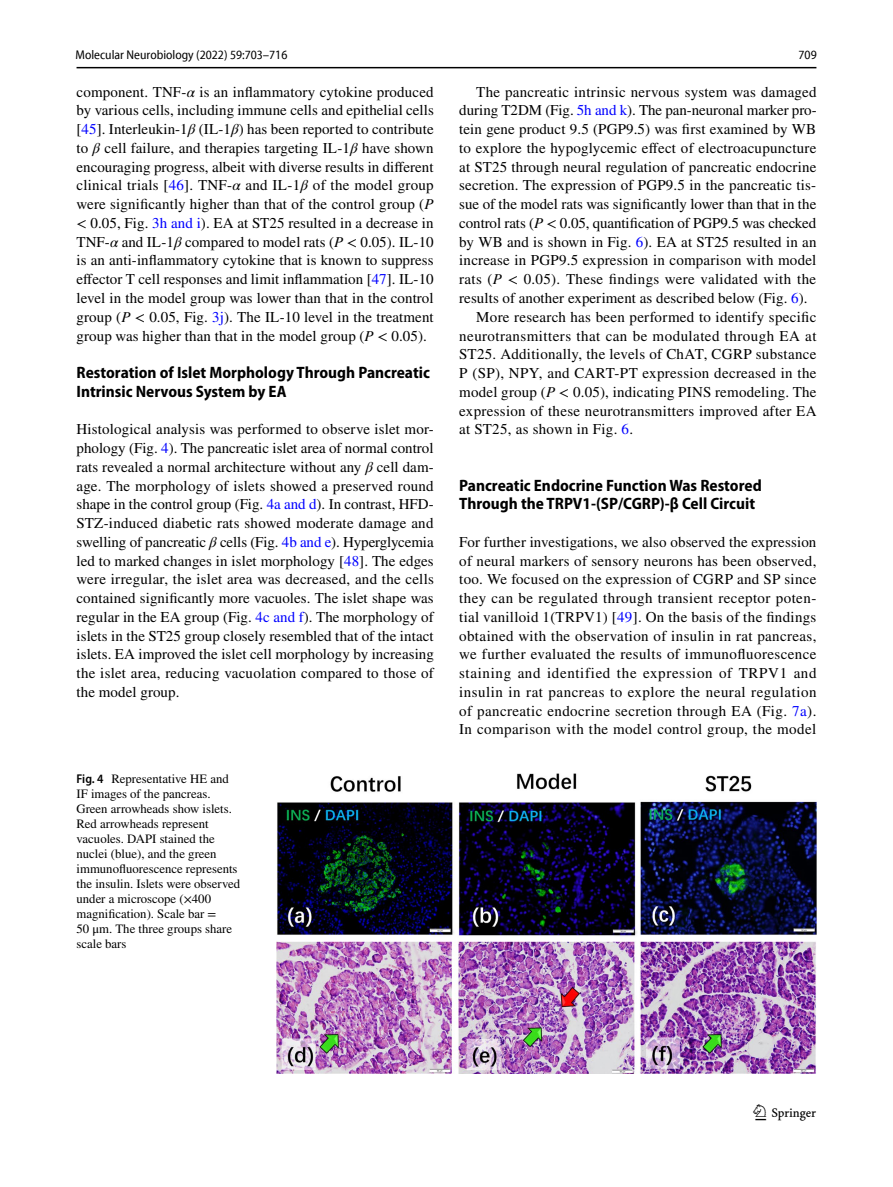
<style>
.page{position:relative;width:893px;height:1187px;background:#fff}
.page>*{position:absolute;margin:0;border:0;box-sizing:border-box;transform-origin:0 0}
.t1{font:22.5px "Springnew Regular 3";color:#000}
.t2{font:700 semi-condensed 16.5px/18.8px "Myriad Pro";color:#000}
.t3{font:15px/18.8px "STIX";letter-spacing:.015em;color:#000;text-align:justify}
.t4{font:15px "STIX";letter-spacing:-.005em;color:#000}
.t5{font:12.75px/15px "STIX";color:#000}
.t6{font:semi-condensed 12.75px "Myriad Pro Unic";color:#000}
.s1{font-style:italic}
.s2{color:#00f}
.s3{font-family:"Myriad Pro";font-weight:600;font-stretch:semi-condensed}
</style>
<div class="page">
<hr style="left:77px;top:67px;width:739px;height:1px;background:#000">
<img style="left:276px;top:773px;width:540px;height:300px">
<p class="t6" style="left:76px;top:50px;width:213px">Molecular Neurobiology (2022) 59:703–716</p>
<p class="t6" style="left:798px;top:50px;width:20px">709</p>
<p class="t3" style="left:77px;top:83px;width:359px">component. TNF-<span class="s1">α</span> is an inflammatory cytokine produced by various cells, including immune cells and epithelial cells [<span class="s2">45</span>]. Interleukin-1<span class="s1">β</span> (IL-1<span class="s1">β</span>) has been reported to contribute to <span class="s1">β</span> cell failure, and therapies targeting IL-1<span class="s1">β</span> have shown encouraging progress, albeit with diverse results in different clinical trials [<span class="s2">46</span>]. TNF-<span class="s1">α</span> and IL-1<span class="s1">β</span> of the model group were significantly higher than that of the control group (<span class="s1">P </span>&lt; 0.05, Fig. <span class="s2">3h and i</span>). EA at ST25 resulted in a decrease in TNF-<span class="s1">α</span> and IL-1<span class="s1">β</span> compared to model rats (<span class="s1">P</span> &lt; 0.05). IL-10 is an anti-inflammatory cytokine that is known to suppress effector T cell responses and limit inflammation [<span class="s2">47</span>]. IL-10 level in the model group was lower than that in the control group (<span class="s1">P</span> &lt; 0.05, Fig. <span class="s2">3j</span>). The IL-10 level in the treatment group was higher than that in the model group (<span class="s1">P</span> &lt; 0.05).</p>
<p class="t2" style="left:77px;top:363px;width:355px">Restoration of Islet Morphology Through Pancreatic<br>Intrinsic Nervous System by EA</p>
<p class="t3" style="left:77px;top:421px;width:359px">Histological analysis was performed to observe islet mor&shy;phology (Fig. <span class="s2">4</span>). The pancreatic islet area of normal control rats revealed a normal architecture without any <span class="s1">β</span> cell dam&shy;age. The morphology of islets showed a preserved round shape in the control group (Fig. <span class="s2">4a and d</span>). In contrast, HFD-STZ-induced diabetic rats showed moderate damage and swelling of pancreatic <span class="s1">β</span> cells (Fig. <span class="s2">4b and e</span>). Hyperglycemia led to marked changes in islet morphology [<span class="s2">48</span>]. The edges were irregular, the islet area was decreased, and the cells contained significantly more vacuoles. The islet shape was regular in the EA group (Fig. <span class="s2">4c and f</span>). The morphology of islets in the ST25 group closely resembled that of the intact islets. EA improved the islet cell morphology by increasing the islet area, reducing vacuolation compared to those of the model group.</p>
<p class="t5" style="left:77px;top:771px;width:165px"><span class="s3">Fig. 4</span> Representative HE and<br>IF images of the pancreas.<br>Green arrowheads show islets.<br>Red arrowheads represent vacuoles. DAPI stained the nuclei (blue), and the green immunofluorescence represents the insulin. Islets were observed under a microscope (×400 magnification). Scale bar =<br>50 μm. The three groups share scale bars</p>
<p class="t3" style="left:476px;top:83px;width:342px">The pancreatic intrinsic nervous system was damaged</p>
<p class="t4" style="left:459px;top:100px;width:359px">during T2DM (Fig. <span class="s2">5h and k</span>). The pan-neuronal marker pro-</p>
<p class="t3" style="left:459px;top:121px;width:358px">tein gene product 9.5 (PGP9.5) was first examined by WB</p>
<p class="t3" style="left:459px;top:139px;width:359px">to explore the hypoglycemic effect of electroacupuncture</p>
<p class="t3" style="left:459px;top:158px;width:359px">at ST25 through neural regulation of pancreatic endocrine</p>
<p class="t3" style="left:459px;top:177px;width:358px">secretion. The expression of PGP9.5 in the pancreatic tis-</p>
<p class="t3" style="left:459px;top:196px;width:359px">sue of the model rats was significantly lower than that in the</p>
<p class="t4" style="left:459px;top:212px;width:358px">control rats (<span class="s1">P</span> &lt; 0.05, quantification of PGP9.5 was checked</p>
<p class="t3" style="left:459px;top:233px;width:359px">by WB and is shown in Fig. <span class="s2">6</span>). EA at ST25 resulted in an</p>
<p class="t3" style="left:459px;top:252px;width:359px">increase in PGP9.5 expression in comparison with model</p>
<p class="t3" style="left:459px;top:271px;width:358px">rats (<span class="s1">P</span> &lt; 0.05). These findings were validated with the</p>
<p class="t3" style="left:459px;top:289px;width:350px">results of another experiment as described below (Fig. <span class="s2">6</span>).</p>
<p class="t3" style="left:476px;top:308px;width:342px">More research has been performed to identify specific</p>
<p class="t3" style="left:459px;top:327px;width:359px">neurotransmitters that can be modulated through EA at</p>
<p class="t3" style="left:459px;top:346px;width:359px">ST25. Additionally, the levels of ChAT, CGRP substance</p>
<p class="t3" style="left:459px;top:364px;width:359px">P (SP), NPY, and CART-PT expression decreased in the</p>
<p class="t3" style="left:459px;top:383px;width:359px">model group (<span class="s1">P</span> &lt; 0.05), indicating PINS remodeling. The</p>
<p class="t3" style="left:459px;top:402px;width:359px">expression of these neurotransmitters improved after EA</p>
<p class="t3" style="left:459px;top:421px;width:175px">at ST25, as shown in Fig. <span class="s2">6</span>.</p>
<p class="t2" style="left:459px;top:476px;width:304px">Pancreatic Endocrine Function Was Restored<br>Through the TRPV1‑(SP/CGRP)‑β Cell Circuit</p>
<p class="t3" style="left:459px;top:533px;width:359px">For further investigations, we also observed the expression of neural markers of sensory neurons has been observed, too. We focused on the expression of CGRP and SP since they can be regulated through transient receptor poten&shy;tial vanilloid 1(TRPV1) [<span class="s2">49</span>]. On the basis of the findings obtained with the observation of insulin in rat pancreas, we further evaluated the results of immunofluorescence staining and identified the expression of TRPV1 and insulin in rat pancreas to explore the neural regulation of pancreatic endocrine secretion through EA (Fig. <span class="s2">7a</span>).<br>In comparison with the model control group, the model</p>
<h1 class="t1" style="left:755px;top:1104px;width:62px">1 3</h1>
</div>
